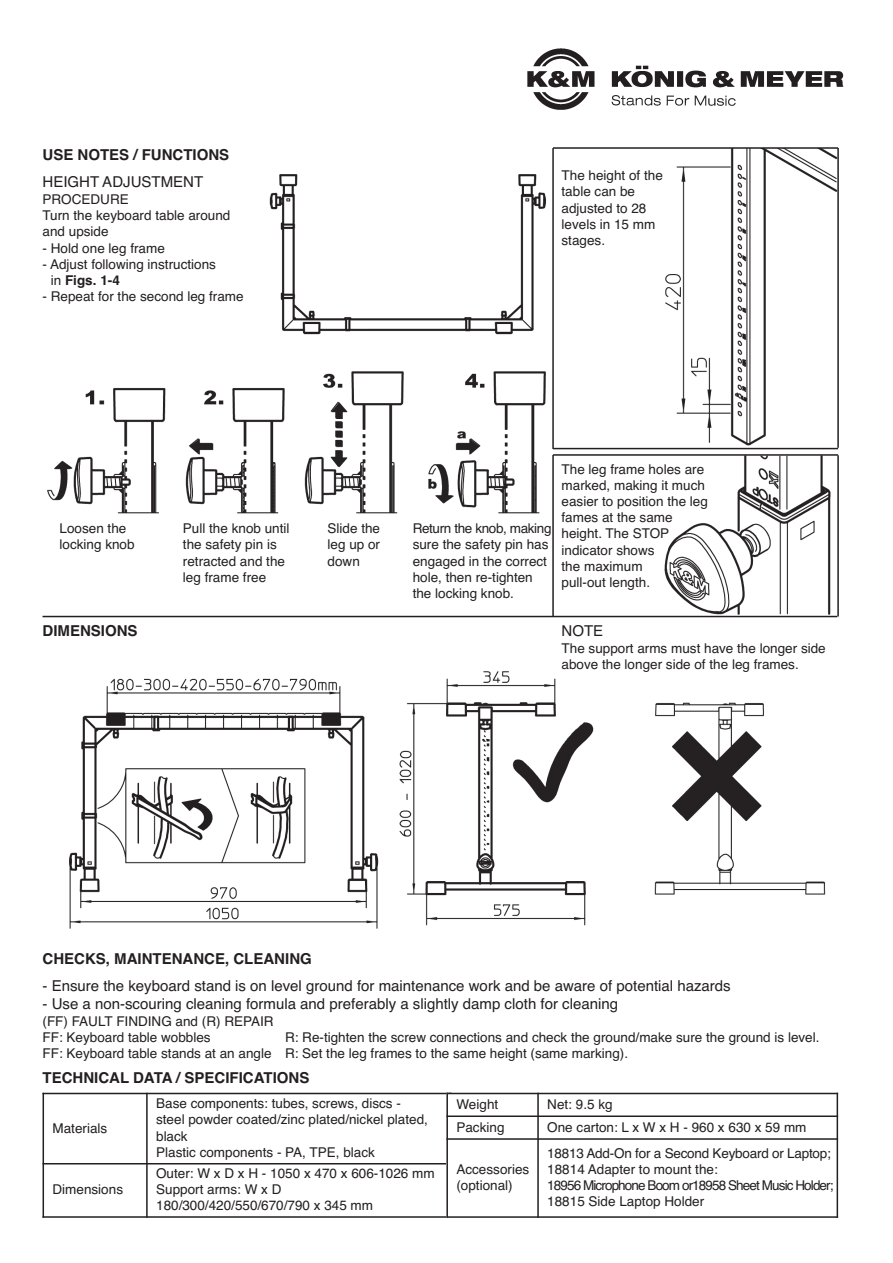
<style>
.page{position:relative;width:893px;height:1263px;background:#fff}
.page>*{position:absolute;margin:0;border:0;box-sizing:border-box;transform-origin:0 0}
.t1{font:15px "Helvetica";color:#231f20}
.t2{font:700 15px "Helvetica";color:#231f20}
.t3{font:13.5px/16.2px "Helvetica";color:#231f20}
.t4{font:700 13.5px "Helvetica";color:#231f20}
.s1{font-weight:400;color:#fff}
.s2{font-weight:400}
</style>
<div class="page">
<img style="left:47px;top:174px;width:499px;height:340px">
<img style="left:664px;top:149px;width:174px;height:466px">
<div style="left:561px;top:170px;width:115px;height:79px;background:#fff"></div>
<hr style="left:553px;top:147px;width:285px;height:2px;background:#231f20">
<hr style="left:553px;top:448px;width:285px;height:1px;background:#231f20">
<hr style="left:552px;top:148px;width:2px;height:301px;background:#231f20">
<hr style="left:837px;top:148px;width:1px;height:300px;background:#231f20">
<hr style="left:553px;top:454px;width:285px;height:2px;background:#231f20">
<hr style="left:552px;top:455px;width:2px;height:162px;background:#231f20">
<hr style="left:837px;top:455px;width:1px;height:162px;background:#231f20">
<hr style="left:43px;top:616px;width:794px;height:1px;background:#231f20">
<img style="left:69px;top:671px;width:756px;height:258px">
<div style="left:561px;top:625px;width:268px;height:51px;background:#fff"></div>
<hr style="left:43px;top:1093px;width:1px;height:125px;background:#231f20">
<hr style="left:146px;top:1093px;width:2px;height:125px;background:#231f20">
<hr style="left:43px;top:1093px;width:408px;height:1px;background:#231f20">
<hr style="left:43px;top:1163px;width:408px;height:2px;background:#231f20">
<hr style="left:43px;top:1216px;width:408px;height:2px;background:#231f20">
<img style="left:527px;top:48px;width:317px;height:61px">
<div style="left:446px;top:1139px;width:92px;height:79px;background:#fff"></div>
<hr style="left:446px;top:1093px;width:2px;height:125px;background:#231f20">
<hr style="left:537px;top:1093px;width:1px;height:125px;background:#231f20">
<hr style="left:836px;top:1093px;width:2px;height:125px;background:#231f20">
<hr style="left:446px;top:1093px;width:392px;height:1px;background:#231f20">
<hr style="left:446px;top:1116px;width:392px;height:1px;background:#231f20">
<hr style="left:446px;top:1138px;width:392px;height:2px;background:#231f20">
<hr style="left:446px;top:1216px;width:392px;height:2px;background:#231f20">
<p class="t2" style="left:43px;top:149px;width:188px">USE NOTES / FUNCTIONS</p>
<p class="t1" style="left:43px;top:176px;width:162px">HEIGHT ADJUSTMENT</p>
<p class="t3" style="left:43px;top:192px;width:189px">PROCEDURE<br>Turn the keyboard table around and upside</p>
<p class="t3" style="left:43px;top:241px;width:124px">- Hold one leg frame</p>
<p class="t3" style="left:43px;top:257px;width:175px">- Adjust following instructions</p>
<p class="t4" style="left:43px;top:275px;width:79px"><span class="s1">-</span> <span class="s2">in</span> Figs. 1-4</p>
<p class="t3" style="left:43px;top:290px;width:203px">- Repeat for the second leg frame</p>
<p class="t3" style="left:561px;top:169px;width:103px">The height of the table can be adjusted to 28 levels in 15 mm stages.</p>
<p class="t3" style="left:60px;top:522px;width:77px">Loosen the locking knob</p>
<p class="t3" style="left:183px;top:522px;width:108px">Pull the knob until the safety pin is retracted and the leg frame free</p>
<p class="t3" style="left:327px;top:522px;width:54px;text-align:justify">Slide the leg up or down</p>
<p class="t3" style="left:412px;top:522px;width:140px">Return the knob, making sure the safety pin has engaged in the correct hole, then re-tighten the locking knob.</p>
<p class="t2" style="left:43px;top:626px;width:97px">DIMENSIONS</p>
<p class="t3" style="left:561px;top:462px;width:148px">The leg frame holes are marked, making it much easier to position the leg fames at the same height. The STOP indicator shows<br>the maximum<br>pull-out length.</p>
<p class="t1" style="left:561px;top:626px;width:43px">NOTE</p>
<p class="t3" style="left:561px;top:642px;width:266px">The support arms must have the longer side above the longer side of the leg frames.</p>
<p class="t2" style="left:43px;top:953px;width:271px">CHECKS, MAINTENANCE, CLEANING</p>
<p class="t1" style="left:43px;top:980px;width:689px">- Ensure the keyboard stand is on level ground for maintenance work and be aware of potential hazards</p>
<p class="t1" style="left:43px;top:998px;width:577px">- Use a non-scouring cleaning formula and preferably a slightly damp cloth for cleaning</p>
<p class="t3" style="left:43px;top:1014px;width:233px">(FF) FAULT FINDING and (R) REPAIR<br>FF: Keyboard table wobbles</p>
<p class="t3" style="left:43px;top:1030px;width:778px;text-indent:242px">R: Re-tighten the screw connections and check the ground/make sure the ground is level.<br>FF: Keyboard table stands at an angle R: Set the leg frames to the same height (same marking).</p>
<p class="t2" style="left:43px;top:1072px;width:268px">TECHNICAL DATA / SPECIFICATIONS</p>
<p class="t3" style="left:53px;top:1121px;width:56px">Materials</p>
<p class="t3" style="left:156px;top:1097px;width:273px">Base components: tubes, screws, discs - steel powder coated/zinc plated/nickel plated, black<br>Plastic components - PA, TPE, black</p>
<p class="t3" style="left:53px;top:1183px;width:72px">Dimensions</p>
<p class="t3" style="left:156px;top:1167px;width:280px">Outer: W x D x H - 1050 x 470 x 606-1026 mm<br>Support arms: W x D<br>180/300/420/550/670/790 x 345 mm</p>
<p class="t3" style="left:456px;top:1097px;width:43px">Weight</p>
<p class="t3" style="left:547px;top:1097px;width:67px">Net: 9.5 kg</p>
<p class="t3" style="left:456px;top:1120px;width:50px">Packing</p>
<p class="t3" style="left:547px;top:1120px;width:261px">One carton: L x W x H - 960 x 630 x 59 mm</p>
<p class="t3" style="left:456px;top:1162px;width:74px">Accessories (optional)</p>
<p class="t3" style="left:547px;top:1146px;width:288px">18813 Add-On for a Second Keyboard or Laptop; 18814 Adapter to mount the:<br>18956 Microphone Boom or18958 Sheet Music Holder; 18815 Side Laptop Holder</p>
</div>
